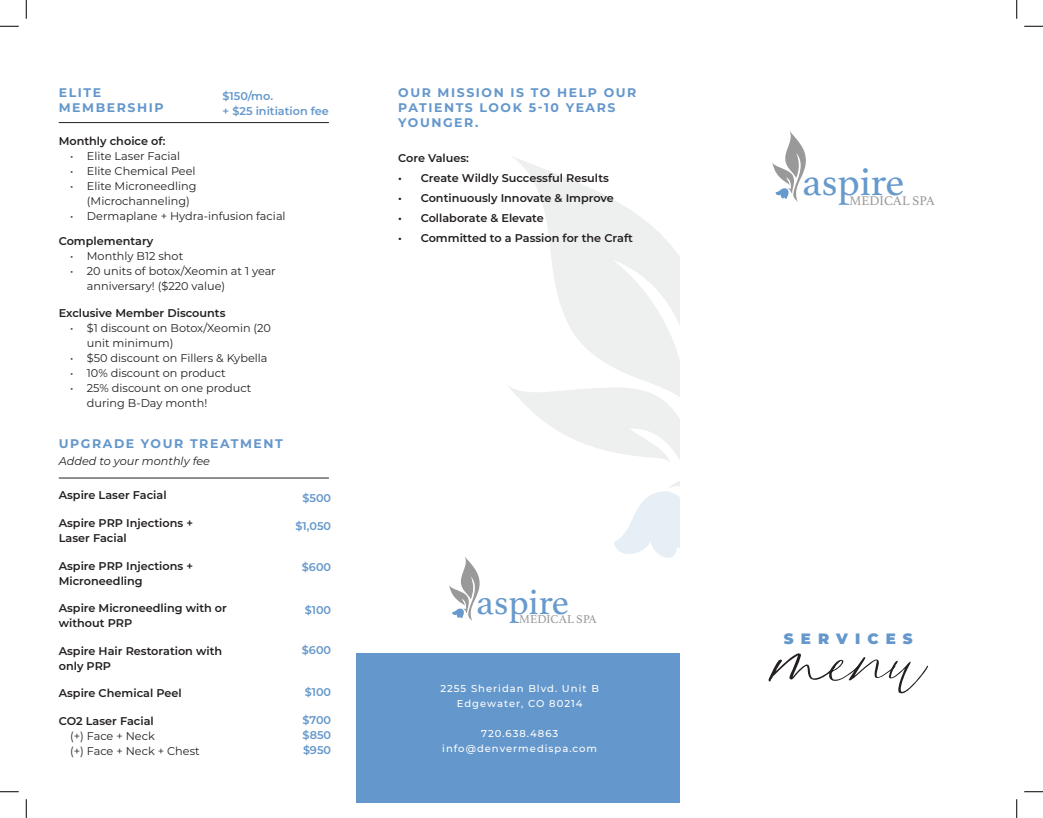
<style>
.page{position:relative;width:1043px;height:818px;background:#fff}
.page>*{position:absolute;margin:0;border:0;box-sizing:border-box;transform-origin:0 0}
.t1{font:40.62px "Athelas";color:#69c}
.t2{font:37px "Athelas";color:#69c}
.t3{font:900 15px "Montserrat";letter-spacing:.475em;color:#6497cb}
.t4{font:13.25px "Athelas";color:#999}
.t5{font:700 12.5px/15px "Montserrat";letter-spacing:.125em;color:#6497cb}
.t6{font:12.12px "Athelas";color:#999}
.t7{font:600 11.25px/15px "Montserrat";color:#231f20}
.t8{font:11.25px/15px "Montserrat";color:#231f20}
.t9{font:600 11.25px/15px "Montserrat";color:#6497cb}
.t10{font:italic 11.25px "Montserrat";color:#231f20}
.t11{font:500 10px/15px "Montserrat";letter-spacing:.1em;color:#fff;text-align:center}
</style>
<div class="page">
<svg style="left:512px;top:156px;width:168px;height:224px;fill:#eeefef"></svg>
<svg style="left:508px;top:380px;width:172px;height:178px"></svg>
<svg style="left:768px;top:653px;width:160px;height:40px"></svg>
<svg style="left:449px;top:557px;width:30px;height:64px"></svg>
<svg style="left:772px;top:131px;width:33px;height:71px"></svg>
<hr style="left:59px;top:122px;width:270px;height:1px;background:#231f20">
<hr style="left:59px;top:478px;width:270px;height:1px;background:#231f20">
<div style="left:356px;top:653px;width:323px;height:149px;background:#6497cb"></div>
<svg style="left:0;top:25px;width:19px;height:2px"></svg>
<svg style="left:1024px;top:25px;width:18px;height:2px"></svg>
<svg style="left:0;top:791px;width:19px;height:1px"></svg>
<svg style="left:1024px;top:791px;width:18px;height:1px"></svg>
<svg style="left:25px;top:0;width:2px;height:19px"></svg>
<svg style="left:25px;top:799px;width:2px;height:19px"></svg>
<svg style="left:1016px;top:0;width:1px;height:19px"></svg>
<svg style="left:1016px;top:799px;width:1px;height:19px"></svg>
<p class="t5" style="left:59px;top:84px;width:106px">ELITE<br>MEMBERSHIP</p>
<p class="t9" style="left:223px;top:88px;width:108px">$150/mo.<br>+ $25 initiation fee</p>
<p class="t7" style="left:59px;top:133px;width:108px">Monthly choice of:</p>
<p class="t8" style="left:70px;top:148px;width:112px">• Elite Laser Facial</p>
<p class="t8" style="left:70px;top:163px;width:127px">• Elite Chemical Peel</p>
<p class="t8" style="left:87px;top:178px;width:111px;text-indent:-17px">• Elite Microneedling (Microchanneling)</p>
<p class="t8" style="left:70px;top:208px;width:217px">• Dermaplane + Hydra-infusion facial</p>
<p class="t5" style="left:398px;top:84px;width:240px">OUR MISSION IS TO HELP OUR<br>PATIENTS LOOK 5-10 YEARS<br>YOUNGER.</p>
<p class="t7" style="left:398px;top:150px;width:72px">Core Values:</p>
<p class="t7" style="left:398px;top:170px;width:212px">• Create Wildly Successful Results</p>
<p class="t7" style="left:398px;top:190px;width:217px">• Continuously Innovate &amp; Improve</p>
<p class="t7" style="left:398px;top:210px;width:147px">• Collaborate &amp; Elevate</p>
<p class="t7" style="left:59px;top:233px;width:96px">Complementary</p>
<p class="t7" style="left:398px;top:230px;width:236px">• Committed to a Passion for the Craft</p>
<p class="t8" style="left:70px;top:248px;width:115px">• Monthly B12 shot</p>
<p class="t8" style="left:87px;top:263px;width:190px;text-indent:-17px">• 20 units of botox/Xeomin at 1 year anniversary! ($220 value)</p>
<p class="t7" style="left:59px;top:305px;width:168px">Exclusive Member Discounts</p>
<p class="t8" style="left:87px;top:320px;width:186px;text-indent:-17px">• $1 discount on Botox/Xeomin (20 unit minimum)</p>
<p class="t8" style="left:70px;top:350px;width:199px">• $50 discount on Fillers &amp; Kybella</p>
<p class="t8" style="left:70px;top:365px;width:157px">• 10% discount on product</p>
<p class="t8" style="left:87px;top:380px;width:166px;text-indent:-17px">• 25% discount on one product during B-Day month!</p>
<p class="t5" style="left:59px;top:435px;width:225px">UPGRADE YOUR TREATMENT</p>
<p class="t10" style="left:59px;top:453px;width:153px">Added to your monthly fee</p>
<p class="t7" style="left:59px;top:487px;width:109px">Aspire Laser Facial</p>
<p class="t7" style="left:59px;top:515px;width:136px">Aspire PRP Injections +<br>Laser Facial</p>
<p class="t7" style="left:59px;top:557px;width:136px">Aspire PRP Injections +<br>Microneedling</p>
<p class="t7" style="left:59px;top:600px;width:170px">Aspire Microneedling with or without PRP</p>
<p class="t7" style="left:59px;top:642px;width:165px">Aspire Hair Restoration with only PRP</p>
<p class="t7" style="left:59px;top:685px;width:124px">Aspire Chemical Peel</p>
<p class="t7" style="left:59px;top:712px;width:96px">CO2 Laser Facial</p>
<p class="t8" style="left:70px;top:727px;width:131px">(+) Face + Neck<br>(+) Face + Neck + Chest</p>
<p class="t9" style="left:302px;top:490px;width:30px">$500</p>
<p class="t9" style="left:295px;top:518px;width:37px">$1,050</p>
<p class="t9" style="left:302px;top:559px;width:31px">$600</p>
<p class="t9" style="left:305px;top:601px;width:28px">$100</p>
<p class="t9" style="left:302px;top:641px;width:31px">$600</p>
<p class="t9" style="left:305px;top:684px;width:28px">$100</p>
<p class="t9" style="left:302px;top:711px;width:30px;text-align:justify">$700 $850 $950</p>
<h2 class="t2" style="left:476px;top:572px;width:94px">aspire</h2>
<p class="t6" style="left:519px;top:609px;width:79px">MEDICAL SPA</p>
<p class="t11" style="left:440px;top:680px;width:160px">2255 Sheridan Blvd. Unit B<br>Edgewater, CO 80214</p>
<p class="t11" style="left:442px;top:725px;width:156px">720.638.4863 info@denvermedispa.com</p>
<h1 class="t1" style="left:802px;top:149px;width:103px">aspire</h1>
<p class="t4" style="left:849px;top:189px;width:87px">MEDICAL SPA</p>
<h3 class="t3" style="left:783px;top:627px;width:130px">SERVICES</h3>
</div>
